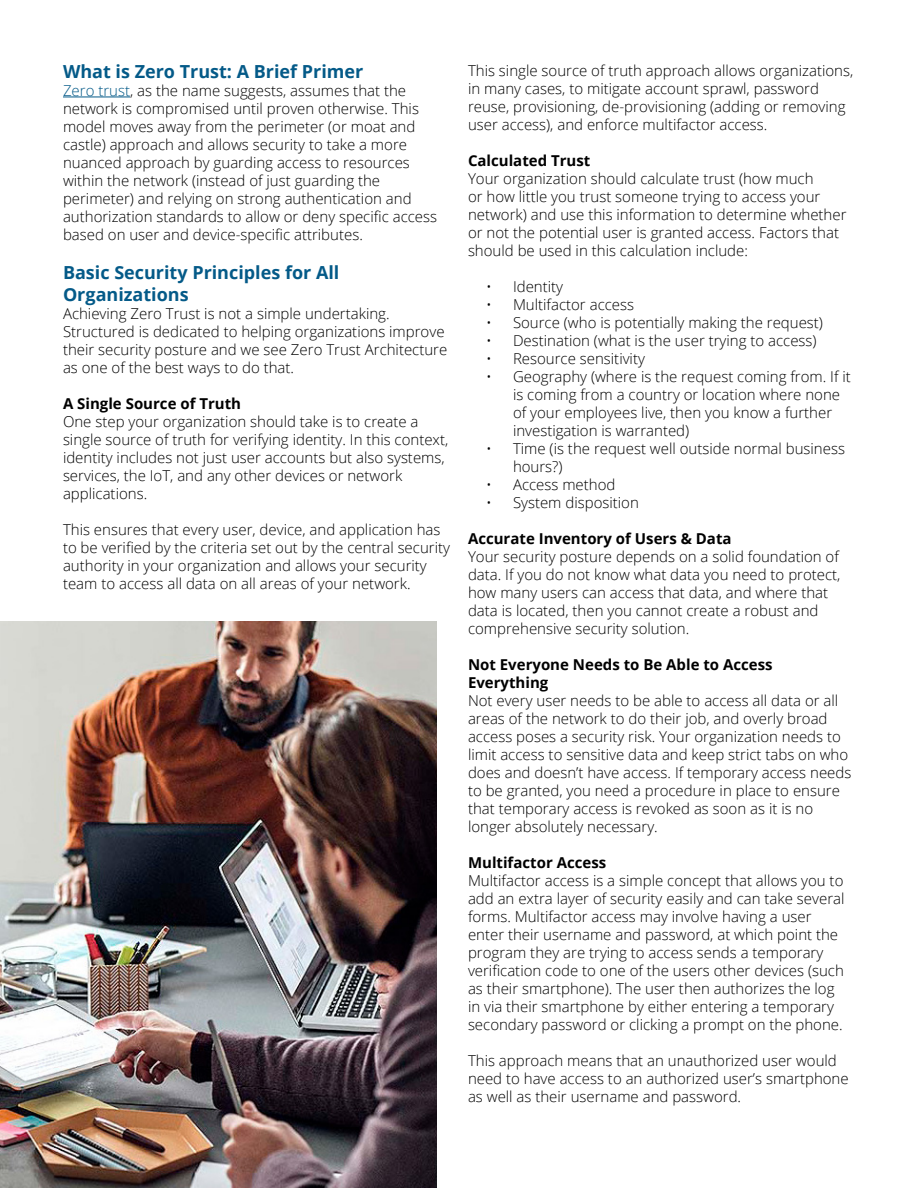
<style>
.page{position:relative;width:918px;height:1188px;background:#fff}
.page>*{position:absolute;margin:0;border:0;box-sizing:border-box;transform-origin:0 0}
.t1{font:700 18px/21.6px "Open Sans";color:#045a88}
.t2{font:300 15px/18px "Open Sans";color:#000}
.t3{font:700 15px/18px "Open Sans";color:#000}
.s1{color:#045a88}
</style>
<div class="page">
<hr style="left:63px;top:97px;width:67px;height:1px;background:#045a88">
<img style="left:0;top:621px;width:436px;height:567px">
<p class="t1" style="left:63px;top:60px;width:302px">What is Zero Trust: A Brief Primer</p>
<p class="t2" style="left:63px;top:81px;width:376px"><span class="s1">Zero trust</span>, as the name suggests, assumes that the network is compromised until proven otherwise. This model moves away from the perimeter (or moat and castle) approach and allows security to take a more nuanced approach by guarding access to resources within the network (instead of just guarding the perimeter) and relying on strong authentication and authorization standards to allow or deny specific access based on user and device-specific attributes.</p>
<p class="t1" style="left:63px;top:262px;width:278px">Basic Security Principles for All<br>Organizations</p>
<p class="t2" style="left:63px;top:304px;width:386px">Achieving Zero Trust is not a simple undertaking.<br>Structured is dedicated to helping organizations improve their security posture and we see Zero Trust Architecture as one of the best ways to do that.</p>
<p class="t3" style="left:63px;top:394px;width:180px">A Single Source of Truth</p>
<p class="t2" style="left:63px;top:412px;width:387px">One step your organization should take is to create a single source of truth for verifying identity. In this context, identity includes not just user accounts but also systems, services, the IoT, and any other devices or network applications.</p>
<p class="t2" style="left:63px;top:520px;width:389px">This ensures that every user, device, and application has to be verified by the criteria set out by the central security authority in your organization and allows your security team to access all data on all areas of your network.</p>
<p class="t2" style="left:468px;top:61px;width:387px">This single source of truth approach allows organizations, in many cases, to mitigate account sprawl, password reuse, provisioning, de-provisioning (adding or removing user access), and enforce multifactor access.</p>
<p class="t3" style="left:468px;top:151px;width:124px">Calculated Trust</p>
<p class="t2" style="left:468px;top:169px;width:380px">Your organization should calculate trust (how much<br>or how little you trust someone trying to access your network) and use this information to determine whether or not the potential user is granted access. Factors that should be used in this calculation include:</p>
<p class="t2" style="left:486px;top:277px;width:79px">• Identity</p>
<p class="t2" style="left:486px;top:295px;width:150px">• Multifactor access</p>
<p class="t2" style="left:486px;top:313px;width:339px">• Source (who is potentially making the request)</p>
<p class="t2" style="left:486px;top:331px;width:332px">• Destination (what is the user trying to access)</p>
<p class="t2" style="left:486px;top:349px;width:160px">• Resource sensitivity</p>
<p class="t2" style="left:513px;top:367px;width:339px;text-indent:-27px">• Geography (where is the request coming from. If it is coming from a country or location where none of your employees live, then you know a further investigation is warranted)</p>
<p class="t2" style="left:513px;top:439px;width:334px;text-indent:-27px">• Time (is the request well outside normal business hours?)</p>
<p class="t2" style="left:486px;top:475px;width:131px">• Access method</p>
<p class="t2" style="left:486px;top:493px;width:154px">• System disposition</p>
<p class="t3" style="left:468px;top:529px;width:265px">Accurate Inventory of Users &amp; Data</p>
<p class="t2" style="left:468px;top:547px;width:374px">Your security posture depends on a solid foundation of data. If you do not know what data you need to protect, how many users can access that data, and where that data is located, then you cannot create a robust and comprehensive security solution.</p>
<p class="t3" style="left:468px;top:655px;width:306px">Not Everyone Needs to Be Able to Access<br>Everything</p>
<p class="t2" style="left:468px;top:691px;width:385px">Not every user needs to be able to access all data or all areas of the network to do their job, and overly broad access poses a security risk. Your organization needs to limit access to sensitive data and keep strict tabs on who does and doesn’t have access. If temporary access needs to be granted, you need a procedure in place to ensure that temporary access is revoked as soon as it is no longer absolutely necessary.</p>
<p class="t3" style="left:468px;top:853px;width:140px">Multifactor Access</p>
<p class="t2" style="left:468px;top:871px;width:378px">Multifactor access is a simple concept that allows you to add an extra layer of security easily and can take several forms. Multifactor access may involve having a user enter their username and password, at which point the program they are trying to access sends a temporary verification code to one of the users other devices (such as their smartphone). The user then authorizes the log in via their smartphone by either entering a temporary secondary password or clicking a prompt on the phone.</p>
<p class="t2" style="left:468px;top:1051px;width:382px">This approach means that an unauthorized user would need to have access to an authorized user’s smartphone as well as their username and password.</p>
</div>
